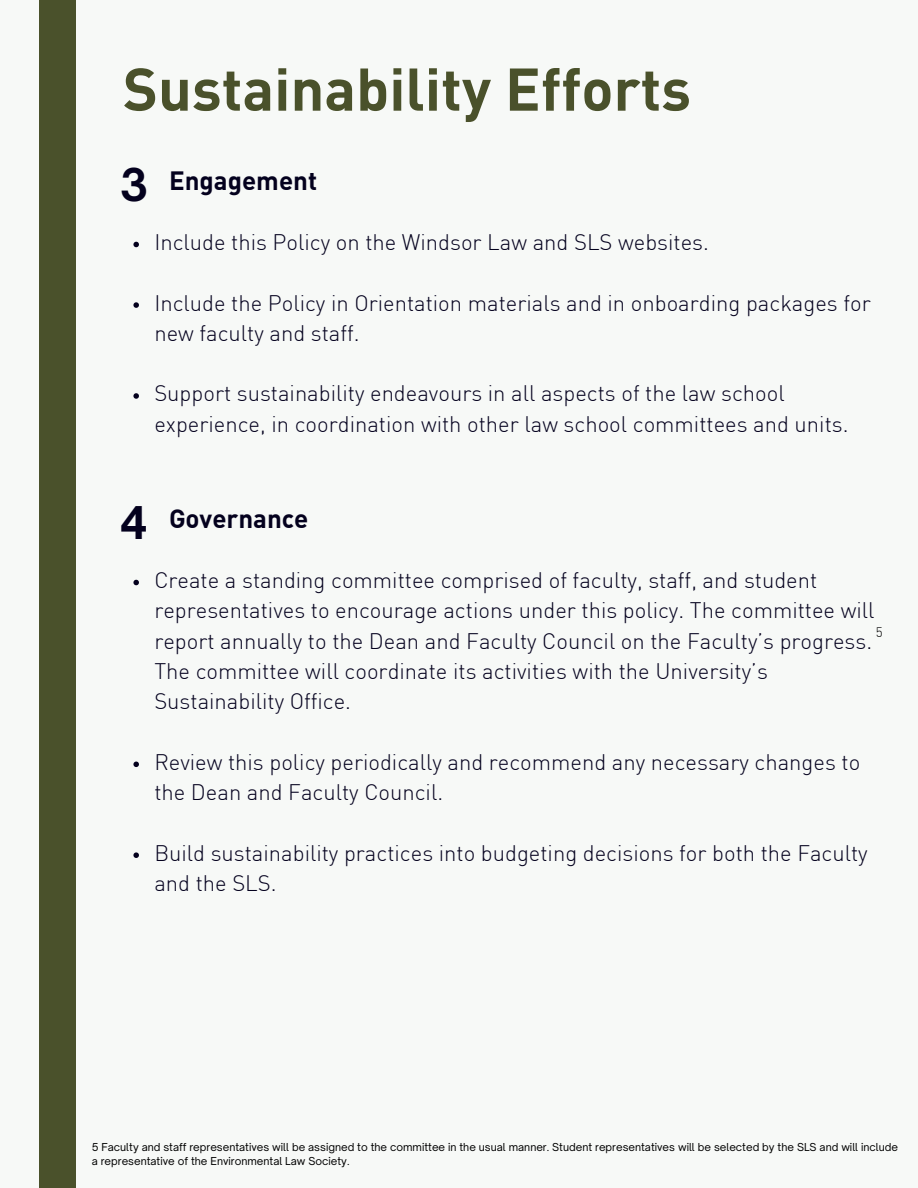
<style>
.page{position:relative;width:918px;height:1188px;background:#f7f9f7}
.page>*{position:absolute;margin:0;border:0;box-sizing:border-box;transform-origin:0 0}
.t1{font:700 59.25px "DIN Pro";color:#4a512b}
.t2{font:700 43.2px "Open Sauce One";color:#04011e}
.t3{font:700 25.95px "DIN Pro";color:#04011e}
.t4{font:300 22.05px/30.3px "DIN Pro";color:#04011e}
.t5{font:300 13.5px "DIN Pro";color:#000}
.t6{font:10.5px/14px "Open Sauce One";color:#000}
</style>
<div class="page">
<svg style="left:133px;top:580px;width:6px;height:5px"></svg>
<svg style="left:133px;top:762px;width:6px;height:5px"></svg>
<svg style="left:133px;top:852px;width:6px;height:6px"></svg>
<div style="left:39px;top:0;width:37px;height:1188px;background:#4a512b"></div>
<svg style="left:133px;top:242px;width:6px;height:5px"></svg>
<svg style="left:133px;top:302px;width:6px;height:6px"></svg>
<svg style="left:133px;top:393px;width:6px;height:6px"></svg>
<p class="t1" style="left:123px;top:65px;width:570px">Sustainability Efforts</p>
<h2 class="t2" style="left:120px;top:157px;width:30px">3</h2>
<p class="t3" style="left:169px;top:170px;width:150px">Engagement</p>
<p class="t4" style="left:154px;top:229px;width:556px">Include this Policy on the Windsor Law and SLS websites.</p>
<p class="t4" style="left:154px;top:290px;width:718px">Include the Policy in Orientation materials and in onboarding packages for new faculty and staff.</p>
<p class="t4" style="left:154px;top:381px;width:696px">Support sustainability endeavours in all aspects of the law school experience, in coordination with other law school committees and units.</p>
<p class="t2" style="left:120px;top:495px;width:29px">4</p>
<h1 class="t3" style="left:169px;top:508px;width:141px">Governance</h1>
<h2 class="t4" style="left:154px;top:567px;width:722px">Create a standing committee comprised of faculty, staff, and student representatives to encourage actions under this policy. The committee will report annually to the Dean and Faculty Council on the Faculty’s progress.<br>The committee will coordinate its activities with the University’s Sustainability Office.</h2>
<p class="t4" style="left:154px;top:749px;width:707px">Review this policy periodically and recommend any necessary changes to the Dean and Faculty Council.</p>
<p class="t4" style="left:154px;top:840px;width:715px">Build sustainability practices into budgeting decisions for both the Faculty and the SLS.</p>
<p class="t5" style="left:876px;top:627px;width:8px">5</p>
<p class="t6" style="left:92px;top:1140px;width:808px">5 Faculty and staff representatives will be assigned to the committee in the usual manner. Student representatives will be selected by the SLS and will include a representative of the Environmental Law Society.</p>
</div>
